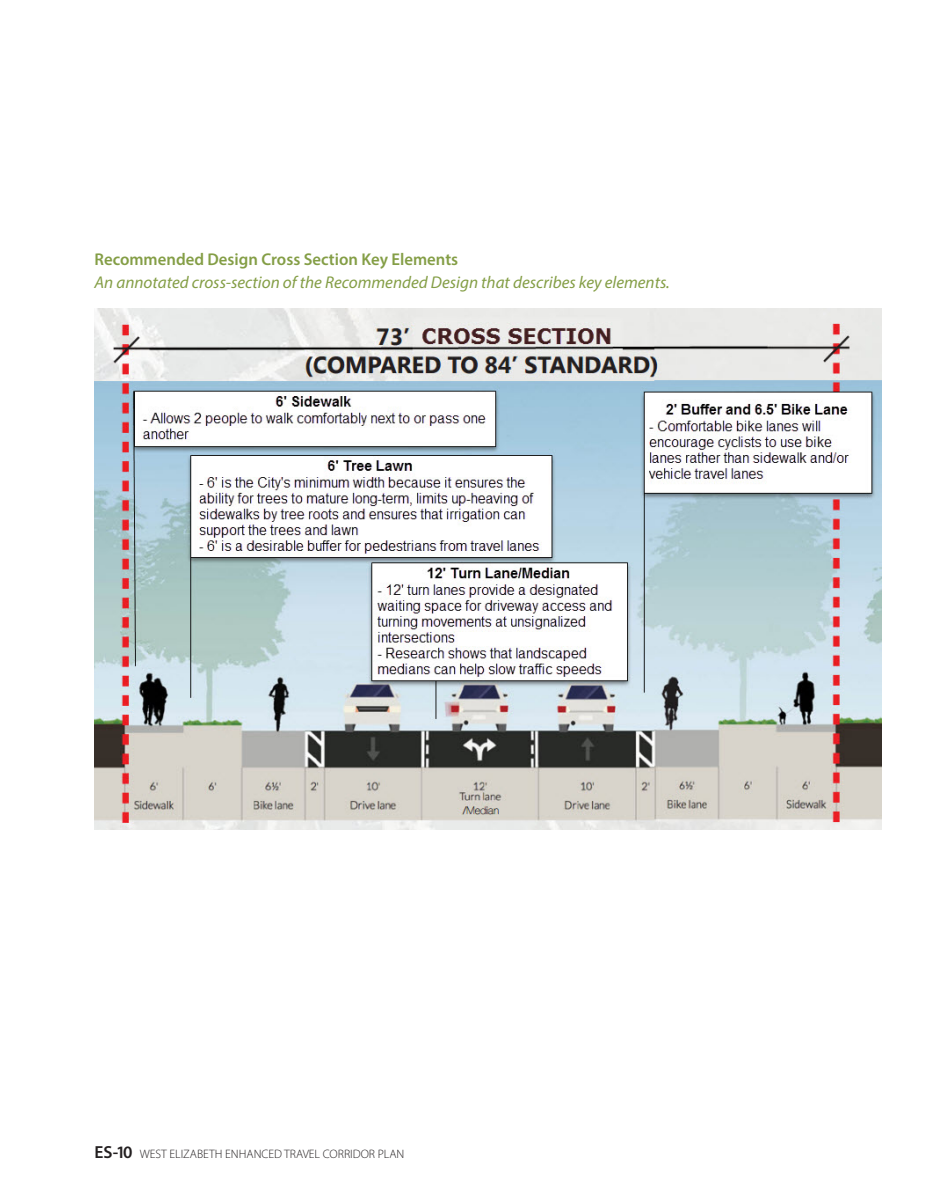
<style>
.page{position:relative;width:945px;height:1197px;background:#fff}
.page>*{position:absolute;margin:0;border:0;box-sizing:border-box;transform-origin:0 0}
.Figure_second_line{font:italic 17.15px "Myriad Pro";color:#849e46}
.Body_Subhead_2{font:600 17.15px "Myriad Pro";color:#849e46}
.t1{font:300 12.25px "Myriad Pro";color:#231f20}
.s1{font-weight:600;font-size:17.5px}
</style>
<div class="page">
<img style="left:94px;top:309px;width:788px;height:520px">
<p class="Body_Subhead_2" style="left:94px;top:248px;width:365px">Recommended Design Cross Section Key Elements</p>
<p class="Figure_second_line" style="left:94px;top:271px;width:577px">An annotated cross-section of the Recommended Design that describes key elements.</p>
<p class="t1" style="left:94px;top:1146px;width:311px"><span class="s1">ES-10</span> WEST ELIZABETH ENHANCED TRAVEL CORRIDOR PLAN</p>
</div>
